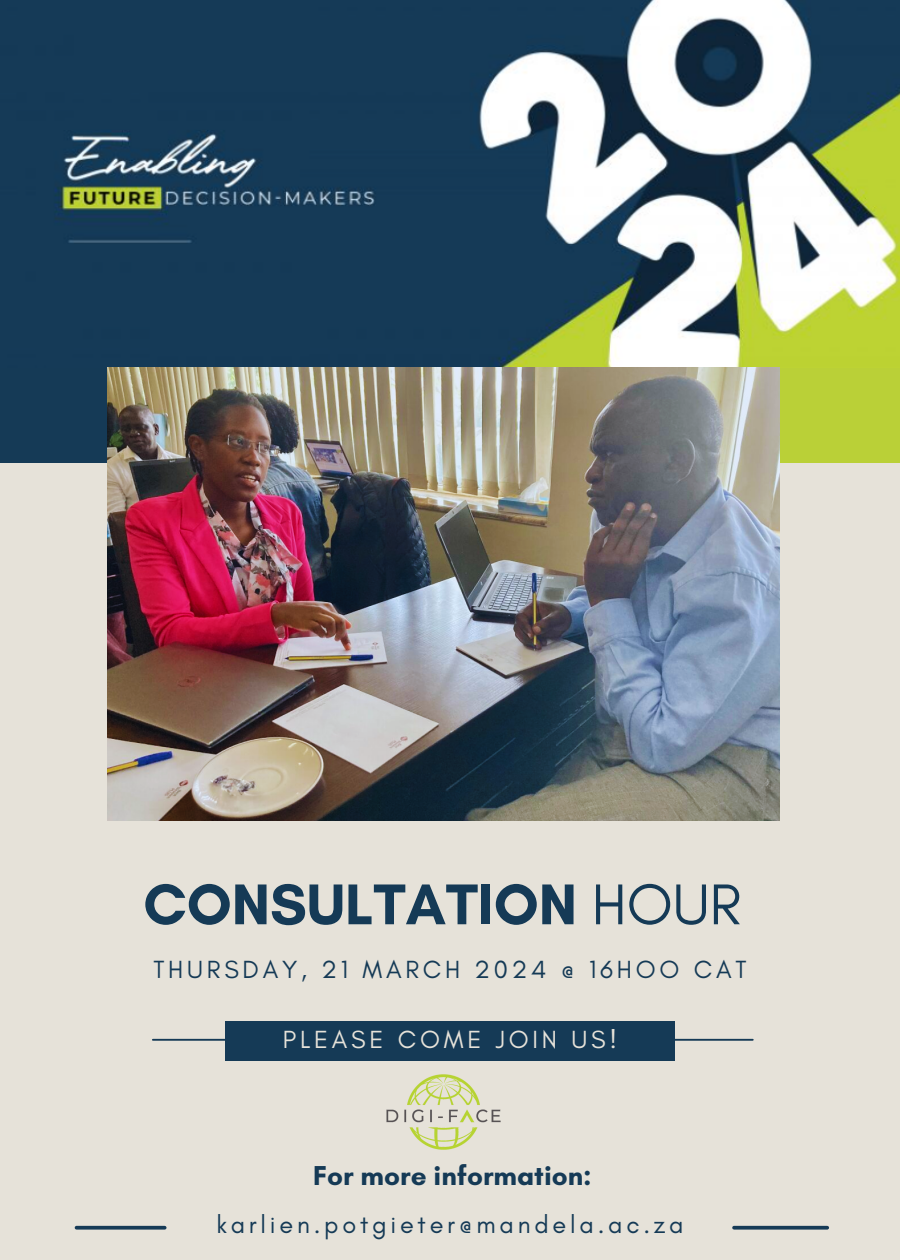
<style>
.page{position:relative;width:900px;height:1260px;background:#e6e2d9}
.page>*{position:absolute;margin:0;border:0;box-sizing:border-box;transform-origin:0 0}
.t1{font:700 58.5px "Glacial Indifference";color:#153a56}
.t2{font:700 27.75px "Glacial Indifference";color:#153a56}
.t3{font:25.25px "Glacial Indifference";letter-spacing:.15em;color:#153a56}
.t4{font:25.25px "Glacial Indifference";letter-spacing:.15em;color:#e6e2d9}
.s1{font-weight:400}
</style>
<div class="page">
<div style="left:757px;top:0;width:143px;height:462px;background:#bad037"></div>
<div style="left:225px;top:1021px;width:450px;height:40px;background:#153a56"></div>
<hr style="left:153px;top:1039px;width:111px;height:2px;background:#153a56">
<svg style="left:77px;top:1226px;width:88px;height:4px"></svg>
<svg style="left:734px;top:1226px;width:93px;height:4px"></svg>
<hr style="left:642px;top:1039px;width:111px;height:2px;background:#153a56">
<div style="left:0;top:0;width:108px;height:462px;background:#153a56"></div>
<img style="left:54px;top:0;width:846px;height:368px">
<img style="left:386px;top:1074px;width:115px;height:76px">
<img style="left:108px;top:367px;width:671px;height:454px">
<h2 class="t1" style="left:143px;top:869px;width:600px">CONSULTATION <span class="s1">HOUR</span></h2>
<h3 class="t3" style="left:153px;top:954px;width:595px">THURSDAY, 21 MARCH 2024 @ 16HOO CAT</h3>
<p class="t4" style="left:283px;top:1024px;width:336px">PLEASE COME JOIN US!</p>
<h3 class="t2" style="left:313px;top:1159px;width:280px">For more information:</h3>
<h4 class="t3" style="left:216px;top:1209px;width:469px">karlien.potgieter@mandela.ac.za</h4>
</div>
